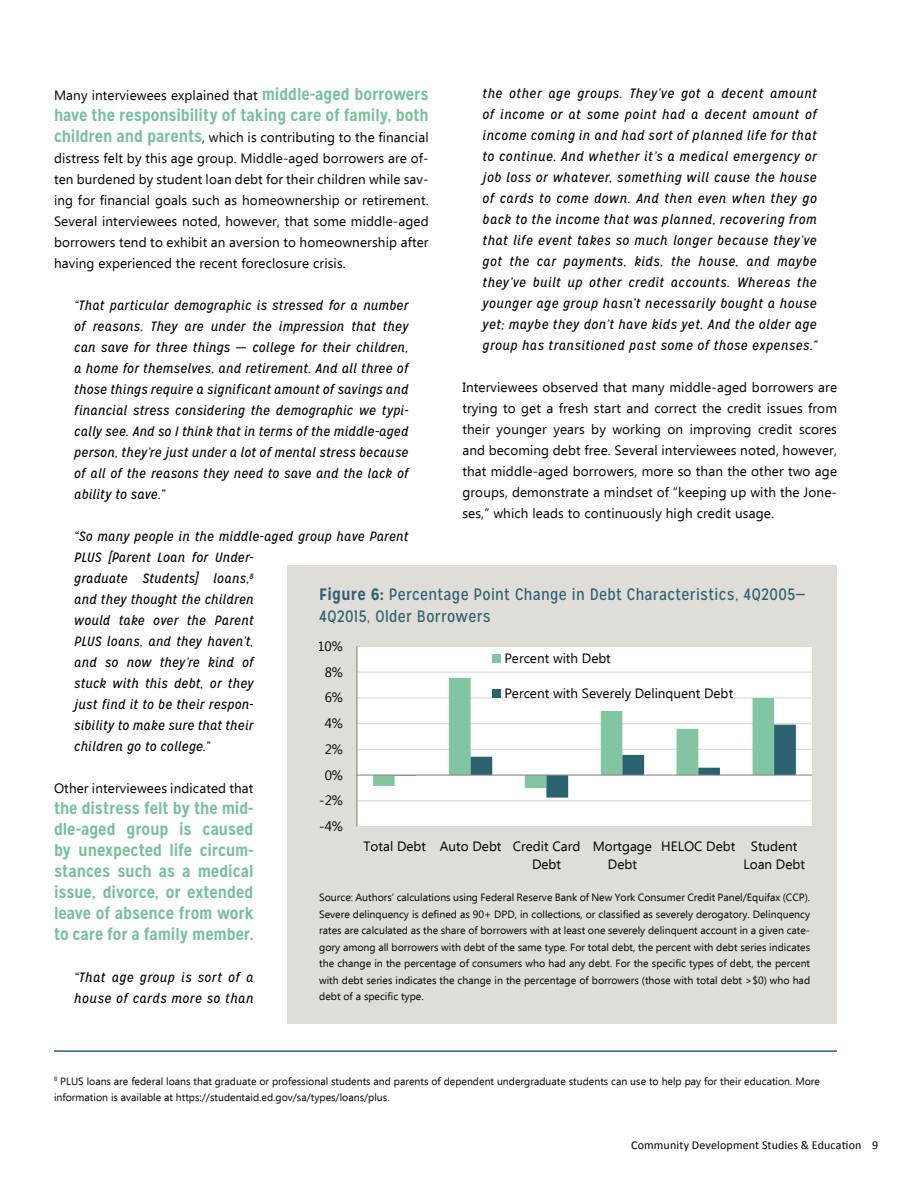
<style>
.page{position:relative;width:918px;height:1188px;background:#fff}
.page>*{position:absolute;margin:0;border:0;box-sizing:border-box;transform-origin:0 0}
.t1{font:700 16.5px/21px "Mission Gothic";letter-spacing:-.005em;color:#75c09d;text-align:justify}
.t2{font:16.5px/22.5px "Mission Gothic";letter-spacing:.02em;color:#2d6270}
.t3{font:16.5px/21.5px "Mission Gothic";color:#2b6270}
.t4{font:italic 13.5px/21px "Mission Gothic";letter-spacing:.02em;color:#000;text-align:justify}
.t5{font:13.5px/21px "Ebrima";letter-spacing:.01em;color:#000;text-align:justify}
.t6{font:italic 13.5px/21px "Mission Gothic";letter-spacing:.045em;color:#000}
.t7{font:12px "Calibri";letter-spacing:.01em;color:#000}
.t8{font:12px "Ebrima";letter-spacing:-.005em;color:#000}
.t9{font:10.5px/16.5px "Ebrima";color:#000}
.s1{font-family:"Mission Gothic";font-weight:700;font-size:16.5px;color:#75c09d}
.s2{font-family:"Fira Sans";font-style:normal}
.s3{font-weight:700}
</style>
<div class="page">
<hr style="left:54px;top:1050px;width:783px;height:2px;background:#2d6270">
<div style="left:287px;top:565px;width:550px;height:459px;background:#e0ddd9"></div>
<div style="left:357px;top:646px;width:454px;height:181px;background:#fff"></div>
<hr style="left:357px;top:826px;width:455px;height:1px;background:#d9d9d9">
<hr style="left:357px;top:800px;width:455px;height:1px;background:#d9d9d9">
<hr style="left:357px;top:749px;width:455px;height:1px;background:#d9d9d9">
<hr style="left:357px;top:723px;width:455px;height:1px;background:#d9d9d9">
<hr style="left:357px;top:697px;width:455px;height:1px;background:#d9d9d9">
<hr style="left:357px;top:672px;width:455px;height:1px;background:#d9d9d9">
<hr style="left:357px;top:646px;width:455px;height:1px;background:#d9d9d9">
<svg style="left:373px;top:678px;width:401px;height:108px"></svg>
<svg style="left:395px;top:725px;width:401px;height:73px"></svg>
<hr style="left:356px;top:646px;width:1px;height:181px;background:#868686">
<hr style="left:357px;top:775px;width:455px;height:1px;background:#868686">
<div style="left:493px;top:655px;width:8px;height:8px;background:#81c5a3"></div>
<div style="left:493px;top:689px;width:8px;height:9px;background:#2b6270"></div>
<p class="t5" style="left:54px;top:86px;width:376px">Many interviewees explained that <span class="s1">middle-aged borrowers</span></p>
<p class="t1" style="left:54px;top:105px;width:376px">have the responsibility of taking care of family, both</p>
<p class="t5" style="left:54px;top:128px;width:376px"><span class="s1">children and parents</span>, which is contributing to the financial distress felt by this age group. Middle-aged borrowers are of&shy;ten burdened by student loan debt for their children while sav&shy;ing for financial goals such as homeownership or retirement.<br>Several interviewees noted, however, that some middle-aged borrowers tend to exhibit an aversion to homeownership after having experienced the recent foreclosure crisis.</p>
<p class="t4" style="left:74px;top:295px;width:336px">“That particular demographic is stressed for a number of reasons. They are under the impression that they can save for three things <span class="s2">—</span> college for their children, a home for themselves, and retirement. And all three of those things require a significant amount of savings and financial stress considering the demographic we typi&shy;cally see. And so I think that in terms of the middle-aged person, they’re just under a lot of mental stress because of all of the reasons they need to save and the lack of ability to save.”</p>
<p class="t4" style="left:74px;top:526px;width:336px;text-align:left">“So many people in the middle-aged group have Parent<br>PLUS [Parent Loan for Under-<br>graduate Students] loans,<sup>8<br></sup>and they thought the children<br>would take over the Parent<br>PLUS loans, and they haven’t,<br>and so now they’re kind of<br>stuck with this debt, or they<br>just find it to be their respon-<br>sibility to make sure that their<br>children go to college.”</p>
<p class="t5" style="left:54px;top:779px;width:201px">Other interviewees indicated that</p>
<p class="t1" style="left:54px;top:798px;width:201px">the distress felt by the mid&shy;dle-aged group is caused by unexpected life circum&shy;stances such as a medical issue, divorce, or extended leave of absence from work to care for a family member.</p>
<p class="t6" style="left:74px;top:967px;width:181px">“That age group is sort of a house of cards more so than</p>
<p class="t4" style="left:483px;top:83px;width:336px">the other age groups. They’ve got a decent amount of income or at some point had a decent amount of income coming in and had sort of planned life for that to continue. And whether it’s a medical emergency or job loss or whatever, something will cause the house of cards to come down. And then even when they go back to the income that was planned, recovering from that life event takes so much longer because they’ve got the car payments, kids, the house, and maybe they’ve built up other credit accounts. Whereas the younger age group hasn’t necessarily bought a house yet; maybe they don’t have kids yet. And the older age group has transitioned past some of those expenses.”</p>
<p class="t5" style="left:462px;top:378px;width:376px">Interviewees observed that many middle-aged borrowers are trying to get a fresh start and correct the credit issues from their younger years by working on improving credit scores and becoming debt free. Several interviewees noted, however, that middle-aged borrowers, more so than the other two age groups, demonstrate a mindset of “keeping up with the Jone&shy;ses,” which leads to continuously high credit usage.</p>
<p class="t2" style="left:319px;top:583px;width:488px"><span class="s3">Figure 6:</span> Percentage Point Change in Debt Characteristics, 4Q2005—<br>4Q2015, Older Borrowers</p>
<p class="t3" style="left:321px;top:590px;width:337px">Percentage Point Change in Debt Characteristics,<br>4Q2005–4Q2015, Older Borrowers</p>
<p class="t5" style="left:317px;top:636px;width:27px">10%</p>
<p class="t5" style="left:504px;top:649px;width:108px">Percent with Debt</p>
<p class="t5" style="left:504px;top:684px;width:230px">Percent with Severely Delinquent Debt</p>
<p class="t5" style="left:325px;top:662px;width:20px">8%</p>
<p class="t5" style="left:325px;top:688px;width:20px">6%</p>
<p class="t5" style="left:325px;top:714px;width:20px">4%</p>
<p class="t5" style="left:325px;top:739px;width:20px">2%</p>
<p class="t8" style="left:113px;top:740px;width:56px">Auto Debt</p>
<p class="t5" style="left:325px;top:765px;width:20px">0%</p>
<p class="t5" style="left:319px;top:791px;width:25px">-2%</p>
<p class="t5" style="left:319px;top:817px;width:25px">-4%</p>
<p class="t5" style="left:532px;top:838px;width:50px;line-height:18.3px;text-indent:-169px">Total Debt Auto Debt Credit Card<br>Debt</p>
<p class="t5" style="left:593px;top:838px;width:61px;line-height:18.3px;text-align:center">Mortgage<br>Debt</p>
<p class="t5" style="left:743px;top:838px;width:63px;line-height:18.3px;text-indent:-82px">HELOC Debt Student<br>Loan Debt</p>
<p class="t9" style="left:319px;top:890px;width:492px;text-align:justify">Source: Authors’ calculations using Federal Reserve Bank of New York Consumer Credit Panel/Equifax (CCP).<br>Severe delinquency is defined as 90+ DPD, in collections, or classified as severely derogatory. Delinquency rates are calculated as the share of borrowers with at least one severely delinquent account in a given cate&shy;gory among all borrowers with debt of the same type. For total debt, the percent with debt series indicates the change in the percentage of consumers who had any debt. For the specific types of debt, the percent with debt series indicates the change in the percentage of borrowers (those with total debt &gt;$0) who had debt of a specific type.</p>
<p class="t9" style="left:54px;top:1073px;width:768px"><sup>8</sup> PLUS loans are federal loans that graduate or professional students and parents of dependent undergraduate students can use to help pay for their education. More information is available at https://studentaid.ed.gov/sa/types/loans/plus.</p>
<p class="t7" style="left:631px;top:1137px;width:249px">Community Development Studies &amp; Education 9</p>
</div>
